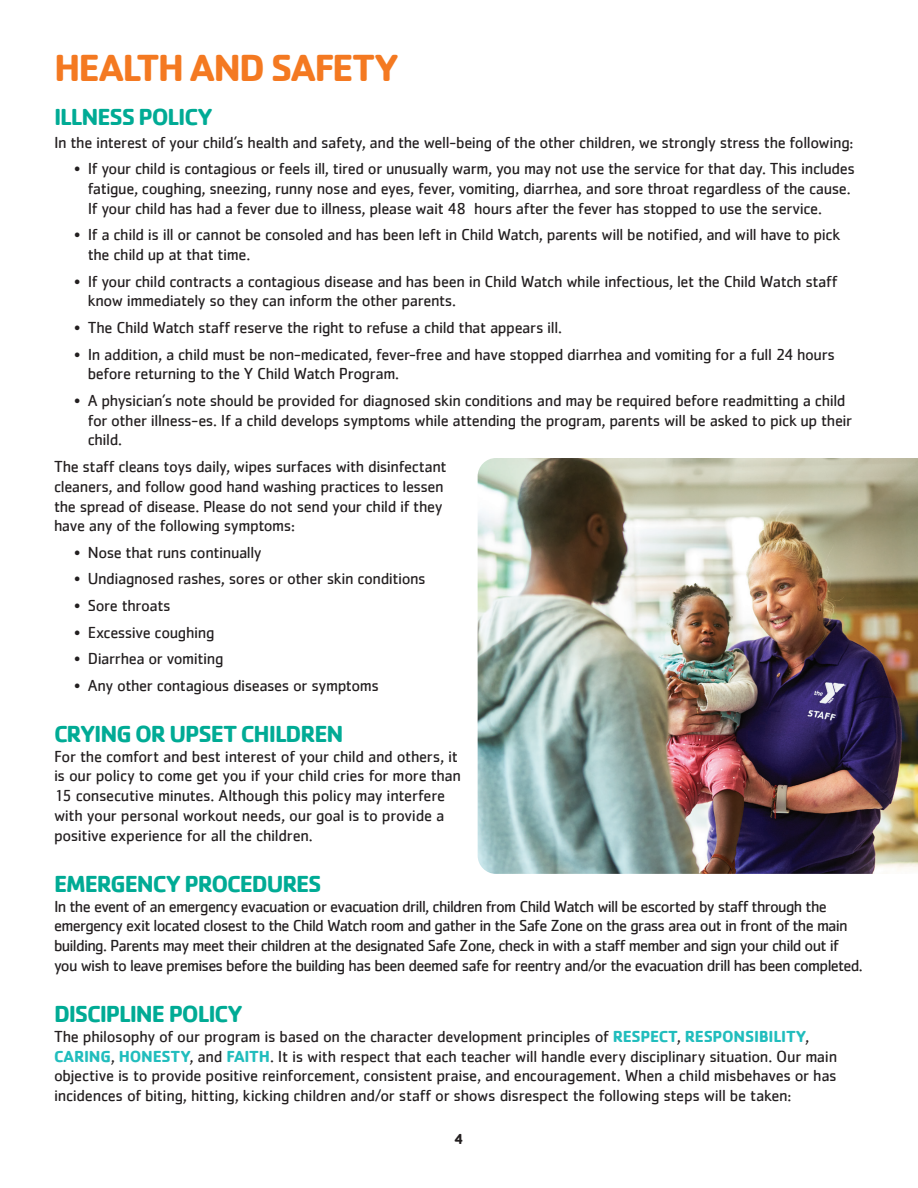
<style>
.page{position:relative;width:918px;height:1188px;background:#fff}
.page>*{position:absolute;margin:0;border:0;box-sizing:border-box;transform-origin:0 0}
.t1{font:700 39px "Cachet";letter-spacing:-.045em;color:#f47921}
.t2{font:700 24px "Cachet";letter-spacing:-.045em;color:#00ab95}
.t3{font:16.5px/19.8px "Cachet";letter-spacing:-.025em;color:#231f20}
.t4{font:16.5px/19.8px "Cachet";letter-spacing:-.045em;color:#231f20}
.t5{font:700 15px "Cachet";color:#231f20}
.s1{font-weight:700;color:#21bdbd}
</style>
<div class="page">
<img style="left:478px;top:458px;width:440px;height:416px">
<h1 class="t1" style="left:54px;top:43px;width:347px">HEALTH AND SAFETY</h1>
<h2 class="t2" style="left:54px;top:102px;width:160px">ILLNESS POLICY</h2>
<p class="t3" style="left:54px;top:132px;width:801px">In the interest of your child’s health and safety, and the well-being of the other children, we strongly stress the following:</p>
<p class="t3" style="left:88px;top:158px;width:769px;text-indent:-13px">• If your child is contagious or feels ill, tired or unusually warm, you may not use the service for that day. This includes fatigue, coughing, sneezing, runny nose and eyes, fever, vomiting, diarrhea, and sore throat regardless of the cause.<br>If your child has had a fever due to illness, please wait 48 hours after the fever has stopped to use the service.</p>
<p class="t3" style="left:88px;top:225px;width:754px;text-indent:-13px">• If a child is ill or cannot be consoled and has been left in Child Watch, parents will be notified, and will have to pick the child up at that time.</p>
<p class="t3" style="left:88px;top:271px;width:751px;text-indent:-13px">• If your child contracts a contagious disease and has been in Child Watch while infectious, let the Child Watch staff know immediately so they can inform the other parents.</p>
<p class="t3" style="left:74px;top:317px;width:489px">• The Child Watch staff reserve the right to refuse a child that appears ill.</p>
<p class="t3" style="left:88px;top:344px;width:749px;text-indent:-13px">• In addition, a child must be non-medicated, fever-free and have stopped diarrhea and vomiting for a full 24 hours before returning to the Y Child Watch Program.</p>
<p class="t3" style="left:88px;top:390px;width:766px;text-indent:-13px">• A physician’s note should be provided for diagnosed skin conditions and may be required before readmitting a child for other illness-es. If a child develops symptoms while attending the program, parents will be asked to pick up their child.</p>
<p class="t3" style="left:54px;top:456px;width:394px">The staff cleans toys daily, wipes surfaces with disinfectant cleaners, and follow good hand washing practices to lessen the spread of disease. Please do not send your child if they have any of the following symptoms:</p>
<p class="t3" style="left:74px;top:542px;width:189px">• Nose that runs continually</p>
<p class="t3" style="left:74px;top:569px;width:353px">• Undiagnosed rashes, sores or other skin conditions</p>
<p class="t3" style="left:74px;top:595px;width:98px">• Sore throats</p>
<p class="t3" style="left:74px;top:622px;width:142px">• Excessive coughing</p>
<p class="t3" style="left:74px;top:648px;width:151px">• Diarrhea or vomiting</p>
<p class="t3" style="left:74px;top:675px;width:306px">• Any other contagious diseases or symptoms</p>
<h2 class="t2" style="left:54px;top:718px;width:291px">CRYING OR UPSET CHILDREN</h2>
<p class="t3" style="left:54px;top:746px;width:409px">For the comfort and best interest of your child and others, it is our policy to come get you if your child cries for more than 15 consecutive minutes. Although this policy may interfere with your personal workout needs, our goal is to provide a positive experience for all the children.</p>
<h2 class="t2" style="left:54px;top:868px;width:269px">EMERGENCY PROCEDURES</h2>
<p class="t4" style="left:54px;top:896px;width:810px">In the event of an emergency evacuation or evacuation drill, children from Child Watch will be escorted by staff through the emergency exit located closest to the Child Watch room and gather in the Safe Zone on the grass area out in front of the main building. Parents may meet their children at the designated Safe Zone, check in with a staff member and sign your child out if you wish to leave premises before the building has been deemed safe for reentry and/or the evacuation drill has been completed.</p>
<h2 class="t2" style="left:54px;top:998px;width:190px">DISCIPLINE POLICY</h2>
<p class="t3" style="left:54px;top:1026px;width:785px">The philosophy of our program is based on the character development principles of <span class="s1">RESPECT</span>, <span class="s1">RESPONSIBILITY</span>, <span class="s1">CARING</span>, <span class="s1">HONESTY</span>, and <span class="s1">FAITH</span>. It is with respect that each teacher will handle every disciplinary situation. Our main objective is to provide positive reinforcement, consistent praise, and encouragement. When a child misbehaves or has incidences of biting, hitting, kicking children and/or staff or shows disrespect the following steps will be taken:</p>
<p class="t5" style="left:454px;top:1130px;width:11px">4</p>
</div>
